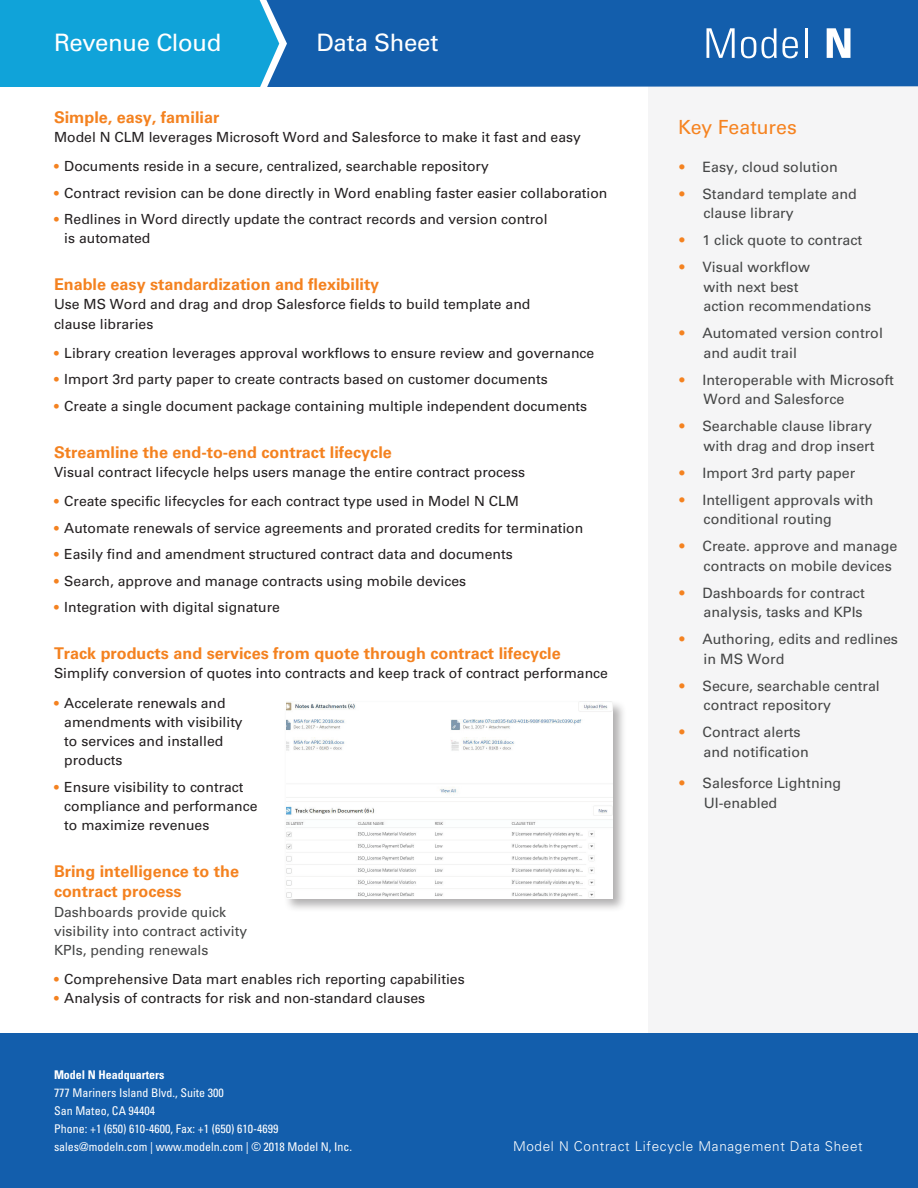
<style>
.page{position:relative;width:918px;height:1188px;background:#fff}
.page>*{position:absolute;margin:0;border:0;box-sizing:border-box;transform-origin:0 0}
.t1{font:24px "Univers LT Std";letter-spacing:-.015em;color:#fff}
.t2{font:19.5px "Univers LT Std";color:#f58320}
.t3{font:700 16.2px/20.5px "Univers LT Std";color:#f48220}
.t4{font:14.25px/19.5px "Univers LT Std";color:#454646}
.t5{font:13.95px/19px "Univers LT Std";color:#231f20}
.t6{font:13.95px/19px "Univers LT Std";color:#454646}
.t7{font:300 13.5px "Univers LT Std";letter-spacing:.05em;color:#fff}
.t8{font:condensed 12px/18px "Univers LT Std";color:#fff}
.t9{font:700 condensed 12px "Univers LT Std";color:#fff}
.s1{font-size:13.2px;color:#f48220}
.s2{color:#f48220}
</style>
<div class="page">
<div style="left:648px;top:87px;width:270px;height:975px;background:#f5f5f6"></div>
<div style="left:284px;top:700px;width:343px;height:212px;background:#231f20;opacity:.35"></div>
<img style="left:286px;top:702px;width:327px;height:196px">
<div style="left:279px;top:0;width:639px;height:87px;background:#135eac"></div>
<div style="left:0;top:0;width:279px;height:87px;background:#10a3d9"></div>
<svg style="left:706px;top:28px;width:29px;height:30px"></svg>
<svg style="left:741px;top:28px;width:57px;height:30px"></svg>
<hr style="left:805px;top:28px;width:2px;height:30px;background:#fff">
<svg style="left:827px;top:28px;width:23px;height:30px"></svg>
<div style="left:0;top:1034px;width:918px;height:154px;background:#135eac"></div>
<h1 class="t1" style="left:54px;top:28px;width:169px">Revenue Cloud</h1>
<h1 class="t1" style="left:316px;top:28px;width:124px">Data Sheet</h1>
<p class="t3" style="left:54px;top:107px;width:167px">Simple, easy, familiar</p>
<p class="t5" style="left:54px;top:127px;width:528px">Model N CLM leverages Microsoft Word and Salesforce to make it fast and easy</p>
<p class="t5" style="left:54px;top:157px;width:436px"><span class="s1">•</span> Documents reside in a secure, centralized, searchable repository</p>
<p class="t5" style="left:54px;top:183px;width:555px"><span class="s1">•</span> Contract revision can be done directly in Word enabling faster easier collaboration</p>
<p class="t5" style="left:64px;top:210px;width:485px;text-indent:-10px"><span class="s1">•</span> Redlines in Word directly update the contract records and version control is automated</p>
<p class="t3" style="left:54px;top:274px;width:327px">Enable easy standardization and flexibility</p>
<p class="t5" style="left:54px;top:295px;width:478px">Use MS Word and drag and drop Salesforce fields to build template and clause libraries</p>
<p class="t5" style="left:54px;top:344px;width:542px"><span class="s1">•</span> Library creation leverages approval workflows to ensure review and governance</p>
<p class="t5" style="left:54px;top:370px;width:495px"><span class="s1">•</span> Import 3rd party paper to create contracts based on customer documents</p>
<p class="t5" style="left:54px;top:396px;width:535px"><span class="s1">•</span> Create a single document package containing multiple independent documents</p>
<p class="t3" style="left:54px;top:442px;width:339px">Streamline the end-to-end contract lifecycle</p>
<p class="t5" style="left:54px;top:463px;width:473px">Visual contract lifecycle helps users manage the entire contract process</p>
<p class="t5" style="left:54px;top:492px;width:467px"><span class="s1">•</span> Create specific lifecycles for each contract type used in Model N CLM</p>
<p class="t5" style="left:54px;top:518px;width:531px"><span class="s1">•</span> Automate renewals of service agreements and prorated credits for termination</p>
<p class="t5" style="left:54px;top:545px;width:460px"><span class="s1">•</span> Easily find and amendment structured contract data and documents</p>
<p class="t5" style="left:54px;top:571px;width:414px"><span class="s1">•</span> Search, approve and manage contracts using mobile devices</p>
<p class="t5" style="left:54px;top:598px;width:227px"><span class="s1">•</span> Integration with digital signature</p>
<p class="t3" style="left:54px;top:643px;width:508px">Track products and services from quote through contract lifecycle</p>
<p class="t5" style="left:54px;top:664px;width:555px">Simplify conversion of quotes into contracts and keep track of contract performance</p>
<p class="t5" style="left:64px;top:693px;width:180px;text-indent:-10px"><span class="s1">•</span> Accelerate renewals and amendments with visibility to services and installed products</p>
<p class="t5" style="left:64px;top:777px;width:195px;text-indent:-10px"><span class="s1">•</span> Ensure visibility to contract compliance and performance to maximize revenues</p>
<p class="t3" style="left:54px;top:861px;width:187px">Bring intelligence to the contract process</p>
<p class="t6" style="left:54px;top:902px;width:195px">Dashboards provide quick visibility into contract activity<br>KPIs, pending renewals</p>
<p class="t5" style="left:54px;top:970px;width:412px"><span class="s1">•</span> Comprehensive Data mart enables rich reporting capabilities</p>
<p class="t5" style="left:54px;top:989px;width:373px"><span class="s1">•</span> Analysis of contracts for risk and non-standard clauses</p>
<h2 class="t2" style="left:678px;top:116px;width:121px">Key Features</h2>
<p class="t4" style="left:680px;top:157px;width:160px"><span class="s2">•</span> Easy, cloud solution</p>
<p class="t4" style="left:704px;top:184px;width:155px;text-indent:-24px"><span class="s2">•</span> Standard template and clause library</p>
<p class="t4" style="left:680px;top:230px;width:184px"><span class="s2">•</span> 1 click quote to contract</p>
<p class="t4" style="left:704px;top:257px;width:169px;text-indent:-24px"><span class="s2">•</span> Visual workflow<br>with next best<br>action recommendations</p>
<p class="t4" style="left:704px;top:323px;width:181px;text-indent:-24px"><span class="s2">•</span> Automated version control and audit trail</p>
<p class="t4" style="left:704px;top:370px;width:192px;text-indent:-24px"><span class="s2">•</span> Interoperable with Microsoft<br>Word and Salesforce</p>
<p class="t4" style="left:680px;top:416px;width:197px;text-align:right"><span class="s2">•</span> Searchable clause library with drag and drop insert</p>
<p class="t4" style="left:680px;top:463px;width:177px"><span class="s2">•</span> Import 3rd party paper</p>
<p class="t4" style="left:704px;top:490px;width:171px;text-indent:-24px"><span class="s2">•</span> Intelligent approvals with conditional routing</p>
<p class="t4" style="left:704px;top:536px;width:195px;text-indent:-24px"><span class="s2">•</span> Create. approve and manage contracts on mobile devices</p>
<p class="t4" style="left:680px;top:583px;width:187px;text-align:right"><span class="s2">•</span> Dashboards for contract analysis, tasks and KPIs</p>
<p class="t4" style="left:704px;top:629px;width:196px;text-indent:-24px"><span class="s2">•</span> Authoring, edits and redlines in MS Word</p>
<p class="t4" style="left:704px;top:676px;width:178px;text-indent:-24px"><span class="s2">•</span> Secure, searchable central contract repository</p>
<p class="t4" style="left:704px;top:722px;width:107px;text-indent:-24px"><span class="s2">•</span> Contract alerts and notification</p>
<p class="t4" style="left:704px;top:773px;width:139px;text-indent:-24px"><span class="s2">•</span> Salesforce Lightning<br>UI-enabled</p>
<p class="t9" style="left:54px;top:1068px;width:112px">Model N Headquarters</p>
<p class="t8" style="left:54px;top:1084px;width:300px">777 Mariners Island Blvd., Suite 300<br>San Mateo, CA 94404<br>Phone: +1 (650) 610-4600, Fax: +1 (650) 610-4699 sales@modeln.com | www.modeln.com | © 2018 Model N, Inc.</p>
<p class="t7" style="left:513px;top:1138px;width:351px">Model N Contract Lifecycle Management Data Sheet</p>
</div>
